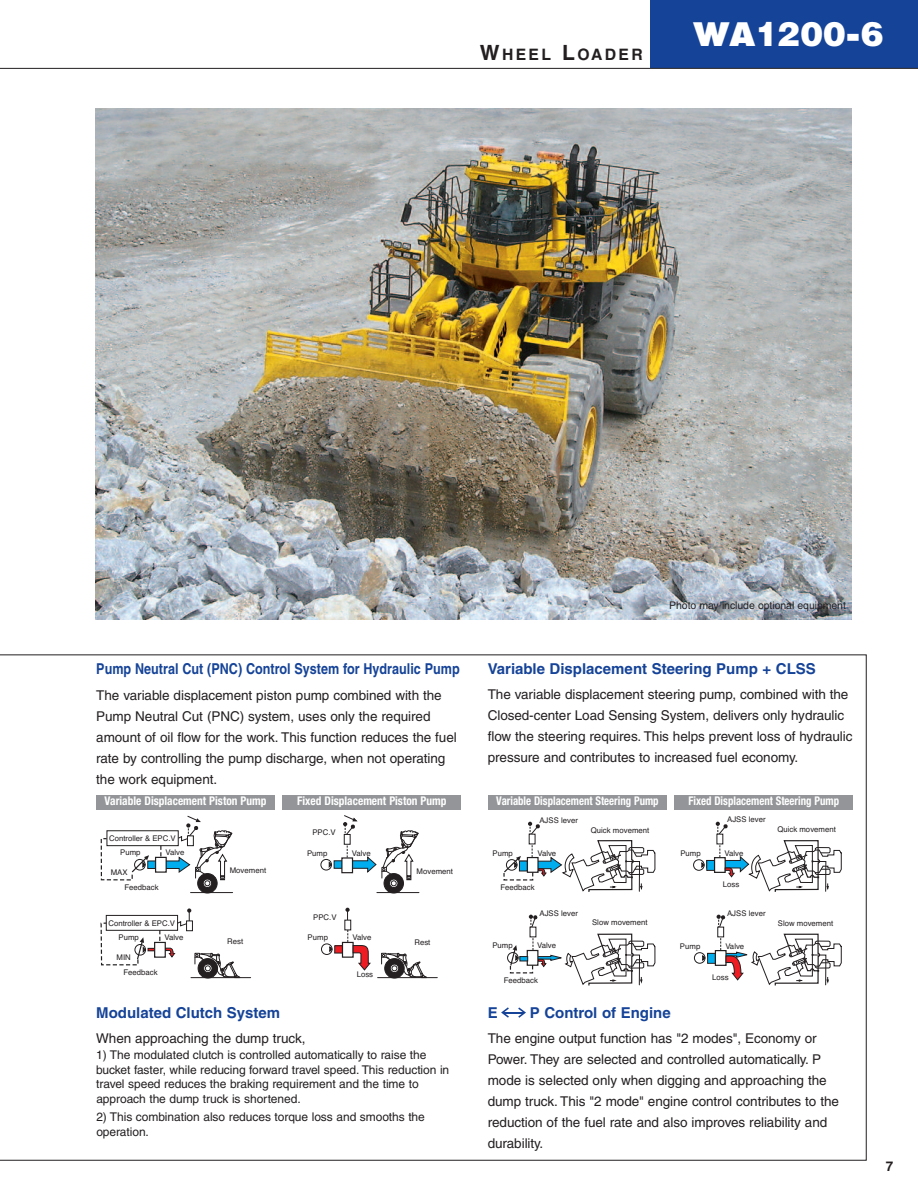
<style>
.page{position:relative;width:918px;height:1188px;background:#fff}
.page>*{position:absolute;margin:0;border:0;box-sizing:border-box;transform-origin:0 0}
.t1{font:31.5px "Komatsu VI";color:#fff}
.t2{font:700 15.75px "Helvetica";letter-spacing:.15em;color:#231f20}
.t3{font:700 15px "Helvetica";color:#154398}
.t4{font:700 15px "Helvetica";color:#154398;scale:.84 1}
.t5{font:13.5px/21px "Helvetica";letter-spacing:-.005em;color:#231f20}
.t6{font:700 13.5px "Helvetica";color:#231f20}
.t7{font:12px/14.4px "Helvetica";letter-spacing:-.005em;color:#231f20}
.t8{font:700 condensed 12px "Helvetica Neue";color:#fff;scale:.9 1}
.t9{font:700 condensed 12px "Helvetica Neue";color:#fff;scale:.95 1}
.t10{font:10.5px "Helvetica";letter-spacing:-.005em;color:#231f20}
.t11{font:7.8px/14.1px "Helvetica";color:#231f20}
.s1{font-size:21px}
</style>
<div class="page">
<img style="left:95px;top:109px;width:756px;height:510px">
<svg style="left:0;top:655px;width:867px;height:506px"></svg>
<div style="left:651px;top:0;width:267px;height:68px;background:#154398"></div>
<hr style="left:0;top:68px;width:918px;height:1px;background:#231f20">
<hr style="left:191px;top:977px;width:60px;height:1px;background:#231f20">
<svg style="left:101px;top:908px;width:140px;height:70px"></svg>
<div style="left:198px;top:874px;width:19px;height:19px;background:#231f20;border-radius:50%"></div>
<div style="left:197px;top:873px;width:20px;height:20px;border:1px solid #231f20;border-radius:50%"></div>
<hr style="left:191px;top:892px;width:42px;height:1px;background:#231f20">
<div style="left:203px;top:879px;width:9px;height:9px;border:1px solid #231f20;border-radius:50%"></div>
<svg style="left:101px;top:816px;width:132px;height:70px"></svg>
<svg style="left:345px;top:908px;width:5px;height:12px"></svg>
<div style="left:345px;top:920px;width:6px;height:10px;background:#fff"></div>
<div style="left:345px;top:920px;width:6px;height:10px;border:1px solid #231f20"></div>
<div style="left:335px;top:946px;width:7px;height:7px;background:#ee1d23"></div>
<div style="left:334px;top:945px;width:9px;height:8px;border:1px solid #231f20"></div>
<div style="left:342px;top:942px;width:11px;height:15px;background:#fff"></div>
<div style="left:342px;top:942px;width:12px;height:16px;border:1px solid #231f20"></div>
<div style="left:321px;top:944px;width:11px;height:11px;border:1px solid #231f20;border-radius:50%"></div>
<svg style="left:329px;top:946px;width:4px;height:7px"></svg>
<svg style="left:347px;top:930px;width:24px;height:41px"></svg>
<hr style="left:378px;top:977px;width:59px;height:1px;background:#231f20">
<svg style="left:381px;top:953px;width:46px;height:25px"></svg>
<div style="left:321px;top:859px;width:11px;height:11px;border:1px solid #231f20;border-radius:50%"></div>
<div style="left:384px;top:874px;width:19px;height:19px;background:#231f20;border-radius:50%"></div>
<div style="left:384px;top:873px;width:20px;height:20px;border:1px solid #231f20;border-radius:50%"></div>
<hr style="left:377px;top:892px;width:42px;height:1px;background:#231f20">
<div style="left:389px;top:879px;width:9px;height:9px;border:1px solid #231f20;border-radius:50%"></div>
<svg style="left:328px;top:815px;width:91px;height:71px"></svg>
<div style="left:96px;top:795px;width:179px;height:15px;background:#939598"></div>
<div style="left:283px;top:795px;width:178px;height:15px;background:#939598"></div>
<svg style="left:503px;top:822px;width:152px;height:71px"></svg>
<div style="left:507px;top:952px;width:12px;height:12px;border:1px solid #231f20;border-radius:50%"></div>
<svg style="left:509px;top:915px;width:146px;height:71px"></svg>
<div style="left:693px;top:859px;width:12px;height:12px;border:1px solid #231f20;border-radius:50%"></div>
<svg style="left:701px;top:822px;width:141px;height:71px"></svg>
<div style="left:694px;top:952px;width:11px;height:12px;border:1px solid #231f20;border-radius:50%"></div>
<svg style="left:702px;top:915px;width:140px;height:70px"></svg>
<div style="left:488px;top:795px;width:179px;height:15px;background:#939598"></div>
<div style="left:675px;top:795px;width:178px;height:15px;background:#939598"></div>
<svg style="left:501px;top:1007px;width:25px;height:11px"></svg>
<p class="t2" style="left:480px;top:49px;width:164px"><span class="s1">W</span>HEEL <span class="s1">L</span>OADER</p>
<h1 class="t1" style="left:693px;top:20px;width:192px">WA1200-6</h1>
<p class="t4" style="left:96px;top:663px;width:434px">Pump Neutral Cut (PNC) Control System for Hydraulic Pump</p>
<p class="t5" style="left:96px;top:686px;width:362px">The variable displacement piston pump combined with the Pump Neutral Cut (PNC) system, uses only the required amount of oil flow for the work. This function reduces the fuel rate by controlling the pump discharge, when not operating the work equipment.</p>
<p class="t9" style="left:105px;top:797px;width:172px">Variable Displacement Piston Pump</p>
<p class="t9" style="left:297px;top:797px;width:159px">Fixed Displacement Piston Pump</p>
<p class="t11" style="left:120px;top:832px;width:57px;text-indent:-11px">Controller &amp; EPC.V<br>Pump</p>
<p class="t11" style="left:166px;top:846px;width:20px">Valve</p>
<p class="t11" style="left:312px;top:826px;width:25px">PPC.V</p>
<p class="t11" style="left:307px;top:846px;width:22px">Pump</p>
<p class="t11" style="left:352px;top:846px;width:20px">Valve</p>
<p class="t11" style="left:111px;top:866px;width:18px">MAX</p>
<p class="t11" style="left:230px;top:864px;width:38px">Movement</p>
<p class="t11" style="left:417px;top:864px;width:38px">Movement</p>
<p class="t11" style="left:124px;top:880px;width:36px">Feedback</p>
<p class="t11" style="left:108px;top:916px;width:68px">Controller &amp; EPC.V</p>
<p class="t11" style="left:117px;top:951px;width:16px">MIN</p>
<p class="t11" style="left:119px;top:931px;width:22px">Pump</p>
<p class="t11" style="left:165px;top:931px;width:20px">Valve</p>
<p class="t11" style="left:123px;top:965px;width:36px">Feedback</p>
<p class="t11" style="left:227px;top:935px;width:18px">Rest</p>
<p class="t11" style="left:313px;top:910px;width:25px">PPC.V</p>
<p class="t11" style="left:308px;top:931px;width:22px">Pump</p>
<p class="t11" style="left:352px;top:931px;width:20px">Valve</p>
<p class="t11" style="left:357px;top:968px;width:18px">Loss</p>
<p class="t11" style="left:414px;top:935px;width:18px">Rest</p>
<p class="t3" style="left:96px;top:1007px;width:185px">Modulated Clutch System</p>
<p class="t5" style="left:96px;top:1030px;width:211px">When approaching the dump truck,</p>
<p class="t7" style="left:96px;top:1049px;width:355px">1) The modulated clutch is controlled automatically to raise the bucket faster, while reducing forward travel speed. This reduction in travel speed reduces the braking requirement and the time to approach the dump truck is shortened.</p>
<p class="t7" style="left:96px;top:1111px;width:330px">2) This combination also reduces torque loss and smooths the operation.</p>
<p class="t10" style="left:669px;top:601px;width:178px">Photo may include optional equipment</p>
<p class="t3" style="left:488px;top:663px;width:330px">Variable Displacement Steering Pump + CLSS</p>
<p class="t5" style="left:488px;top:685px;width:366px">The variable displacement steering pump, combined with the Closed-center Load Sensing System, delivers only hydraulic flow the steering requires. This helps prevent loss of hydraulic pressure and contributes to increased fuel economy.</p>
<p class="t8" style="left:496px;top:797px;width:182px">Variable Displacement Steering Pump</p>
<p class="t8" style="left:689px;top:797px;width:169px">Fixed Displacement Steering Pump</p>
<p class="t11" style="left:539px;top:813px;width:40px">AJSS lever</p>
<p class="t11" style="left:727px;top:812px;width:40px">AJSS lever</p>
<p class="t11" style="left:591px;top:823px;width:60px">Quick movement</p>
<p class="t11" style="left:777px;top:823px;width:60px">Quick movement</p>
<p class="t11" style="left:493px;top:846px;width:22px">Pump</p>
<p class="t11" style="left:537px;top:846px;width:20px">Valve</p>
<p class="t11" style="left:501px;top:881px;width:36px">Feedback</p>
<p class="t11" style="left:680px;top:846px;width:22px">Pump</p>
<p class="t11" style="left:725px;top:846px;width:20px">Valve</p>
<p class="t11" style="left:723px;top:877px;width:18px">Loss</p>
<p class="t11" style="left:539px;top:906px;width:40px">AJSS lever</p>
<p class="t11" style="left:727px;top:906px;width:40px">AJSS lever</p>
<p class="t11" style="left:592px;top:916px;width:57px">Slow movement</p>
<p class="t11" style="left:778px;top:916px;width:57px">Slow movement</p>
<p class="t11" style="left:492px;top:939px;width:22px">Pump</p>
<p class="t11" style="left:537px;top:939px;width:20px">Valve</p>
<p class="t11" style="left:504px;top:974px;width:36px">Feedback</p>
<p class="t11" style="left:680px;top:939px;width:22px">Pump</p>
<p class="t11" style="left:725px;top:939px;width:20px">Valve</p>
<p class="t11" style="left:712px;top:970px;width:18px">Loss</p>
<p class="t3" style="left:488px;top:1007px;width:12px">E</p>
<p class="t3" style="left:530px;top:1007px;width:142px">P Control of Engine</p>
<p class="t5" style="left:488px;top:1030px;width:353px">The engine output function has "2 modes", Economy or Power. They are selected and controlled automatically. P mode is selected only when digging and approaching the dump truck. This "2 mode" engine control contributes to the reduction of the fuel rate and also improves reliability and durability.</p>
<p class="t6" style="left:886px;top:1161px;width:9px">7</p>
</div>
